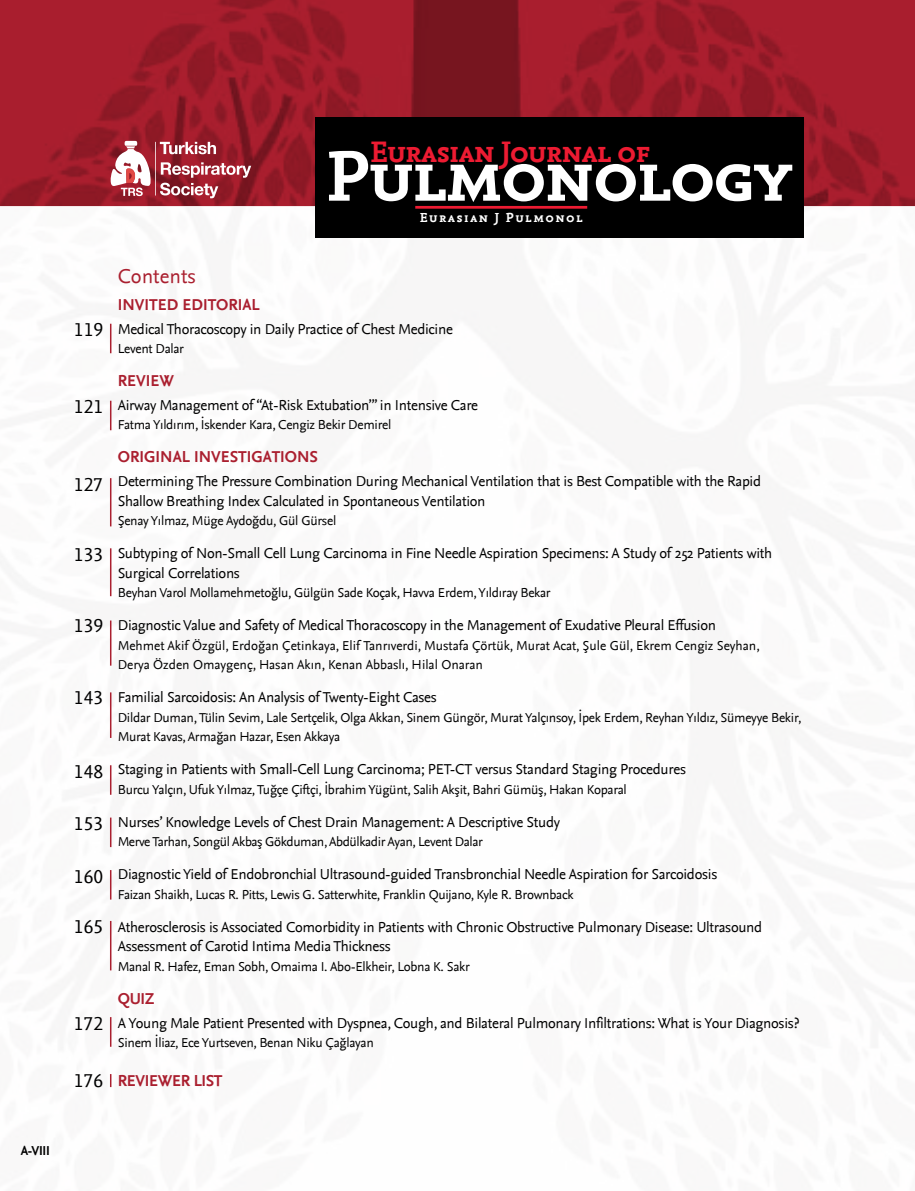
<style>
.page{position:relative;width:915px;height:1191px;background:#fff}
.page>*{position:absolute;margin:0;border:0;box-sizing:border-box;transform-origin:0 0}
.t1{font:75px "Nexus Mix Bold SC";letter-spacing:-.04em;color:#fff}
.t2{font:31.05px "Nexus Mix Bold SC";letter-spacing:-.04em;color:#ed1b32}
.t3{font:21px "Nexus Sans";color:#aa1f2f}
.t4{font:19.5px "Nexus Mix TF";color:#000}
.t5{font:700 16.5px "Nexus Sans";color:#aa1f2f}
.t6{font:700 16.5px "Nexus Sans";letter-spacing:-.02em;color:#aa1f2f}
.t7{font:15px/19.5px "Nexus Sans";letter-spacing:-.02em;color:#000}
.t8{font:13.8px "Nexus Mix Bold SC";letter-spacing:.1em;color:#fff}
.t9{font:13.5px/19.5px "Nexus Sans";letter-spacing:-.02em;color:#000}
.t10{font:13.5px/19.5px "Nexus Sans";color:#000}
.t11{font:700 13.5px "Nexus Sans";color:#000}
</style>
<div class="page">
<img style="left:0;top:0;width:914px;height:206px">
<svg style="left:110px;top:324px;width:1px;height:29px"></svg>
<svg style="left:110px;top:401px;width:1px;height:29px"></svg>
<hr style="left:110px;top:478px;width:1px;height:48px;background:#aa1f2f">
<hr style="left:110px;top:548px;width:1px;height:48px;background:#aa1f2f">
<hr style="left:110px;top:817px;width:1px;height:30px;background:#aa1f2f">
<svg style="left:110px;top:765px;width:1px;height:29px"></svg>
<svg style="left:110px;top:870px;width:1px;height:29px"></svg>
<hr style="left:110px;top:921px;width:1px;height:49px;background:#aa1f2f">
<svg style="left:110px;top:1017px;width:1px;height:29px"></svg>
<svg style="left:110px;top:1074px;width:1px;height:13px"></svg>
<hr style="left:110px;top:620px;width:1px;height:45px;background:#aa1f2f">
<hr style="left:110px;top:692px;width:1px;height:46px;background:#aa1f2f">
<svg style="left:110px;top:141px;width:141px;height:57px"></svg>
<div style="left:315px;top:118px;width:488px;height:120px;background:#000"></div>
<hr style="left:415px;top:206px;width:172px;height:3px;background:#ed1b32">
<p class="t11" style="left:21px;top:1142px;width:31px">A-VIII</p>
<h2 class="t2" style="left:370px;top:134px;width:281px">Eurasıan Journal of</h2>
<h1 class="t1" style="left:326px;top:132px;width:468px">Pulmonology</h1>
<p class="t8" style="left:419px;top:209px;width:164px">Eurasian J Pulmonol</p>
<h3 class="t4" style="left:74px;top:318px;width:31px">119</h3>
<h3 class="t4" style="left:74px;top:395px;width:31px">121</h3>
<h3 class="t4" style="left:74px;top:472px;width:31px">127</h3>
<h3 class="t4" style="left:74px;top:543px;width:31px">133</h3>
<h3 class="t4" style="left:74px;top:614px;width:31px">139</h3>
<h3 class="t4" style="left:74px;top:686px;width:31px">143</h3>
<h3 class="t4" style="left:74px;top:759px;width:31px">148</h3>
<h3 class="t4" style="left:74px;top:812px;width:31px">153</h3>
<h3 class="t4" style="left:74px;top:864px;width:31px">160</h3>
<h3 class="t4" style="left:74px;top:915px;width:31px">165</h3>
<h3 class="t4" style="left:74px;top:1011px;width:31px">172</h3>
<h3 class="t4" style="left:74px;top:1068px;width:31px">176</h3>
<h3 class="t3" style="left:118px;top:264px;width:80px">Contents</h3>
<p class="t5" style="left:118px;top:294px;width:143px">INVITED EDITORIAL</p>
<p class="t7" style="left:118px;top:319px;width:336px">Medical Thoracoscopy in Daily Practice of Chest Medicine</p>
<p class="t9" style="left:118px;top:339px;width:68px">Levent Dalar</p>
<p class="t5" style="left:118px;top:370px;width:58px">REVIEW</p>
<p class="t7" style="left:118px;top:395px;width:362px">Airway Management of “At-Risk Extubation’” in Intensive Care</p>
<p class="t9" style="left:118px;top:415px;width:275px">Fatma Yıldırım, İskender Kara, Cengiz Bekir Demirel</p>
<p class="t5" style="left:118px;top:447px;width:202px">ORIGINAL INVESTIGATIONS</p>
<p class="t7" style="left:118px;top:471px;width:644px">Determining The Pressure Combination During Mechanical Ventilation that is Best Compatible with the Rapid<br>Shallow Breathing Index Calculated in Spontaneous Ventilation</p>
<p class="t9" style="left:118px;top:511px;width:220px">Şenay Yılmaz, Müge Aydoğdu, Gül Gürsel</p>
<p class="t7" style="left:118px;top:543px;width:655px">Subtyping of Non-Small Cell Lung Carcinoma in Fine Needle Aspiration Specimens: A Study of 252 Patients with<br>Surgical Correlations</p>
<p class="t9" style="left:118px;top:583px;width:434px">Beyhan Varol Mollamehmetoğlu, Gülgün Sade Koçak, Havva Erdem, Yıldıray Bekar</p>
<p class="t7" style="left:118px;top:615px;width:599px">Diagnostic Value and Safety of Medical Thoracoscopy in the Management of Exudative Pleural Effusion</p>
<p class="t10" style="left:118px;top:635px;width:643px">Mehmet Akif Özgül, Erdoğan Çetinkaya, Elif Tanrıverdi, Mustafa Çörtük, Murat Acat, Şule Gül, Ekrem Cengiz Seyhan,<br>Derya Özden Omaygenç, Hasan Akın, Kenan Abbaslı, Hilal Onaran</p>
<p class="t7" style="left:118px;top:687px;width:320px">Familial Sarcoidosis: An Analysis of Twenty-Eight Cases</p>
<p class="t9" style="left:118px;top:707px;width:684px">Dildar Duman, Tülin Sevim, Lale Sertçelik, Olga Akkan, Sinem Güngör, Murat Yalçınsoy, İpek Erdem, Reyhan Yıldız, Sümeyye Bekir,<br>Murat Kavas, Armağan Hazar, Esen Akkaya</p>
<p class="t7" style="left:118px;top:759px;width:569px">Staging in Patients with Small-Cell Lung Carcinoma; PET-CT versus Standard Staging Procedures</p>
<p class="t9" style="left:118px;top:779px;width:510px">Burcu Yalçın, Ufuk Yılmaz, Tuğçe Çiftçi, İbrahim Yügünt, Salih Akşit, Bahri Gümüş, Hakan Koparal</p>
<p class="t7" style="left:118px;top:812px;width:443px">Nurses’ Knowledge Levels of Chest Drain Management: A Descriptive Study</p>
<p class="t9" style="left:118px;top:832px;width:366px">Merve Tarhan, Songül Akbaş Gökduman, Abdülkadir Ayan, Levent Dalar</p>
<p class="t7" style="left:118px;top:864px;width:601px">Diagnostic Yield of Endobronchial Ultrasound-guided Transbronchial Needle Aspiration for Sarcoidosis</p>
<p class="t9" style="left:118px;top:884px;width:457px">Faizan Shaikh, Lucas R. Pitts, Lewis G. Satterwhite, Franklin Quijano, Kyle R. Brownback</p>
<p class="t7" style="left:118px;top:917px;width:645px">Atherosclerosis is Associated Comorbidity in Patients with Chronic Obstructive Pulmonary Disease: Ultrasound<br>Assessment of Carotid Intima Media Thickness</p>
<p class="t9" style="left:118px;top:956px;width:353px">Manal R. Hafez, Eman Sobh, Omaima I. Abo-Elkheir, Lobna K. Sakr</p>
<p class="t5" style="left:118px;top:988px;width:39px">QUIZ</p>
<p class="t7" style="left:118px;top:1012px;width:683px">A Young Male Patient Presented with Dyspnea, Cough, and Bilateral Pulmonary Infiltrations: What is Your Diagnosis?</p>
<p class="t9" style="left:118px;top:1032px;width:257px">Sinem İliaz, Ece Yurtseven, Benan Niku Çağlayan</p>
<p class="t6" style="left:118px;top:1070px;width:106px">REVIEWER LIST</p>
</div>
